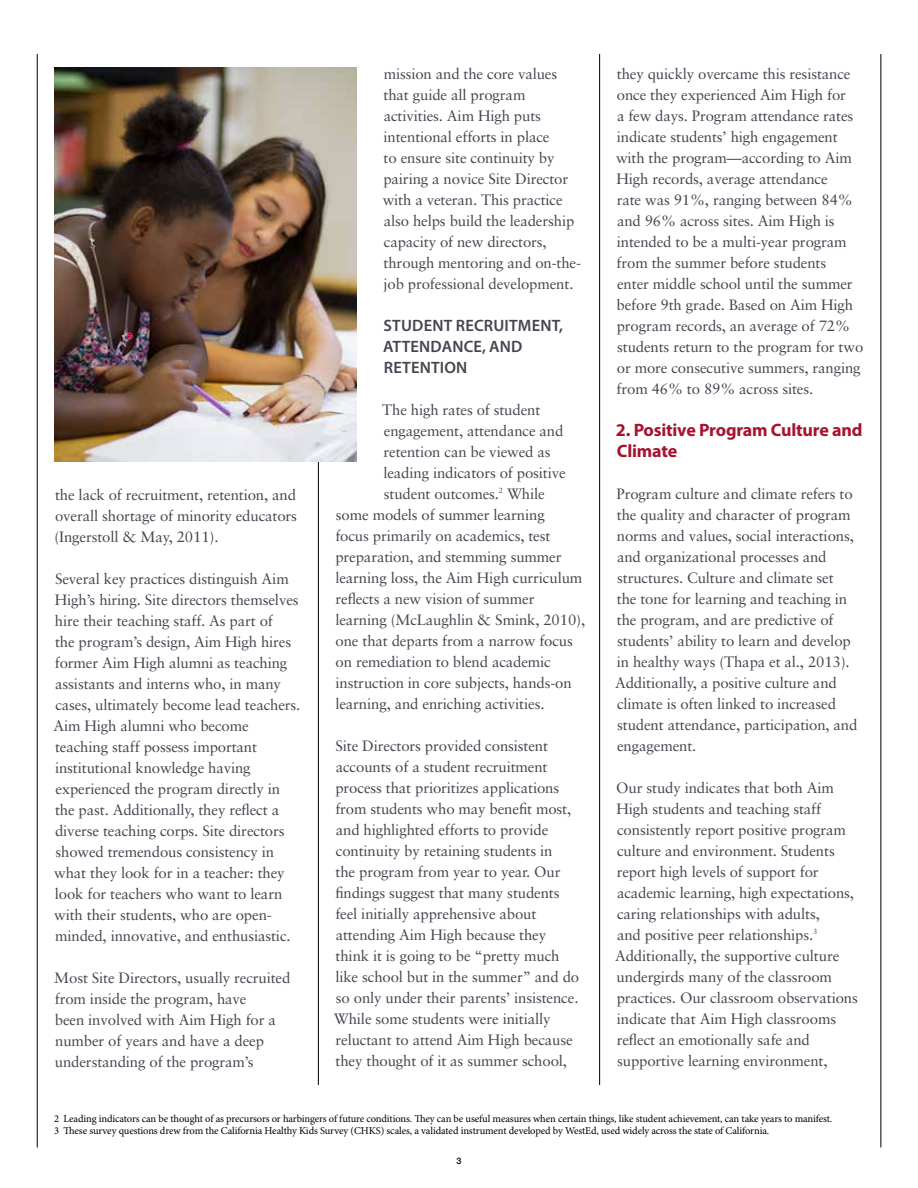
<style>
.page{position:relative;width:918px;height:1188px;background:#fff}
.page>*{position:absolute;margin:0;border:0;box-sizing:border-box;transform-origin:0 0}
.t1{font:700 18px/21px "Myriad Pro";letter-spacing:-.01em;color:#a6132e}
.t2{font:600 16.5px/21px "Myriad Pro";letter-spacing:.01em;color:#43464f}
.t3{font:15px/21px "Sabon";letter-spacing:-.01em;color:#43464f}
.t4{font:10.5px/12px "Minion Pro";letter-spacing:-.01em;color:#000}
.t5{font:500 9px "Helvetica Neue";color:#000}
</style>
<div class="page">
<hr style="left:318px;top:54px;width:1px;height:1094px;background:#000">
<hr style="left:881px;top:54px;width:1px;height:1094px;background:#000">
<hr style="left:599px;top:54px;width:1px;height:1094px;background:#000">
<div style="left:54px;top:1085px;width:815px;height:51px;background:#fff"></div>
<hr style="left:37px;top:54px;width:1px;height:1094px;background:#000">
<div style="left:54px;top:1114px;width:810px;height:42px;background:#fff"></div>
<img style="left:55px;top:68px;width:301px;height:394px">
<p class="t3" style="left:54px;top:484px;width:244px;text-align:justify">the lack of recruitment, retention, and overall shortage of minority educators (Ingerstoll &amp; May, 2011).</p>
<p class="t3" style="left:53px;top:568px;width:249px">Several key practices distinguish Aim High’s hiring. Site directors themselves hire their teaching staff. As part of<br>the program’s design, Aim High hires former Aim High alumni as teaching assistants and interns who, in many cases, ultimately become lead teachers.<br>Aim High alumni who become teaching staff possess important institutional knowledge having experienced the program directly in the past. Additionally, they reflect a diverse teaching corps. Site directors showed tremendous consistency in what they look for in a teacher: they look for teachers who want to learn with their students, who are open&shy;minded, innovative, and enthusiastic.</p>
<p class="t3" style="left:54px;top:967px;width:238px">Most Site Directors, usually recruited from inside the program, have<br>been involved with Aim High for a number of years and have a deep understanding of the program’s</p>
<p class="t3" style="left:383px;top:63px;width:200px">mission and the core values that guide all program activities. Aim High puts intentional efforts in place<br>to ensure site continuity by pairing a novice Site Director with a veteran. This practice also helps build the leadership capacity of new directors, through mentoring and on-the&shy;job professional development.</p>
<p class="t2" style="left:383px;top:315px;width:181px">STUDENT RECRUITMENT,<br>ATTENDANCE, AND<br>RETENTION</p>
<p class="t3" style="left:382px;top:399px;width:160px">The high rates of student</p>
<p class="t3" style="left:384px;top:420px;width:181px">engagement, attendance and</p>
<p class="t3" style="left:384px;top:441px;width:169px">retention can be viewed as</p>
<p class="t3" style="left:383px;top:462px;width:184px">leading indicators of positive</p>
<p class="t3" style="left:384px;top:483px;width:162px">student outcomes.<sup>2</sup> While</p>
<p class="t3" style="left:336px;top:504px;width:210px">some models of summer learning</p>
<p class="t3" style="left:335px;top:525px;width:217px">focus primarily on academics, test</p>
<p class="t3" style="left:335px;top:546px;width:228px">preparation, and stemming summer</p>
<p class="t3" style="left:335px;top:567px;width:248px">learning loss, the Aim High curriculum</p>
<p class="t3" style="left:336px;top:588px;width:200px">reflects a new vision of summer</p>
<p class="t3" style="left:335px;top:609px;width:251px">learning (McLaughlin &amp; Smink, 2010),</p>
<p class="t3" style="left:336px;top:630px;width:239px">one that departs from a narrow focus</p>
<p class="t3" style="left:336px;top:651px;width:217px">on remediation to blend academic</p>
<p class="t3" style="left:336px;top:672px;width:238px">instruction in core subjects, hands-on</p>
<p class="t3" style="left:335px;top:693px;width:211px">learning, and enriching activities.</p>
<p class="t3" style="left:334px;top:735px;width:247px">Site Directors provided consistent accounts of a student recruitment process that prioritizes applications from students who may benefit most, and highlighted efforts to provide continuity by retaining students in<br>the program from year to year. Our findings suggest that many students feel initially apprehensive about attending Aim High because they think it is going to be “pretty much like school but in the summer” and do so only under their parents’ insistence.<br>While some students were initially reluctant to attend Aim High because they thought of it as summer school,</p>
<p class="t3" style="left:616px;top:63px;width:249px">they quickly overcame this resistance once they experienced Aim High for<br>a few days. Program attendance rates indicate students’ high engagement with the program—according to Aim High records, average attendance<br>rate was 91%, ranging between 84% and 96% across sites. Aim High is intended to be a multi-year program from the summer before students<br>enter middle school until the summer before 9th grade. Based on Aim High program records, an average of 72% students return to the program for two or more consecutive summers, ranging from 46% to 89% across sites.</p>
<p class="t1" style="left:616px;top:420px;width:248px">2. Positive Program Culture and<br>Climate</p>
<p class="t3" style="left:615px;top:483px;width:244px">Program culture and climate refers to the quality and character of program norms and values, social interactions, and organizational processes and structures. Culture and climate set<br>the tone for learning and teaching in the program, and are predictive of students’ ability to learn and develop in healthy ways (Thapa et al., 2013).<br>Additionally, a positive culture and climate is often linked to increased student attendance, participation, and engagement.</p>
<p class="t3" style="left:615px;top:777px;width:244px">Our study indicates that both Aim High students and teaching staff consistently report positive program culture and environment. Students report high levels of support for academic learning, high expectations, caring relationships with adults,<br>and positive peer relationships.<sup>3<br></sup>Additionally, the supportive culture undergirds many of the classroom practices. Our classroom observations indicate that Aim High classrooms reflect an emotionally safe and supportive learning environment,</p>
<p class="t4" style="left:54px;top:1113px;width:780px">2 Leading indicators can be thought of as precursors or harbingers of future conditions. They can be useful measures when certain things, like student achievement, can take years to manifest.<br>3 These survey questions drew from the California Healthy Kids Survey (CHKS) scales, a validated instrument developed by WestEd, used widely across the state of California.</p>
<p class="t5" style="left:456px;top:1155px;width:7px">3</p>
</div>
